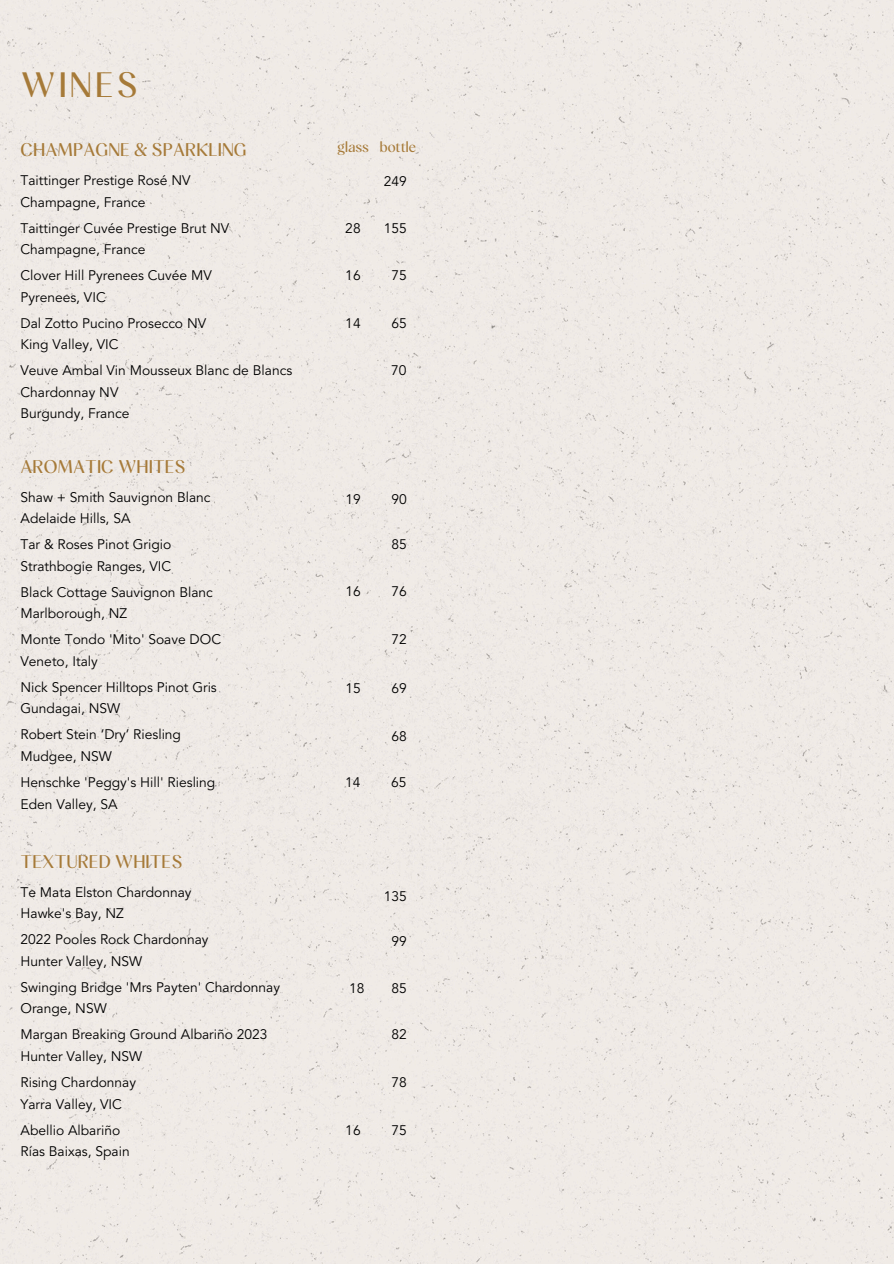
<style>
.page{position:relative;width:894px;height:1264px;background:#fff}
.page>*{position:absolute;margin:0;border:0;box-sizing:border-box;transform-origin:0 0}
.t1{font:34.5px "Albra Sans";letter-spacing:.08em;color:#a67a38}
.t2{font:18px "Albra Sans";color:#a67a38}
.t3{font:15px "Albra Sans";color:#a67a38}
.t4{font:13.8px/21.5px "Avenir LT Pro";color:#000}
</style>
<div class="page">
<div style="left:0;top:0;width:893px;height:1263px;background:#f0ebe6"></div>
<h1 class="t1" style="left:21px;top:70px;width:119px">WINES</h1>
<h2 class="t2" style="left:21px;top:142px;width:228px">CHAMPAGNE &amp; SPARKLING</h2>
<p class="t4" style="left:21px;top:170px;width:171px">Taittinger Prestige Rosé NV<br>Champagne, France</p>
<p class="t4" style="left:21px;top:217px;width:210px">Taittinger Cuvée Prestige Brut NV<br>Champagne, France</p>
<p class="t4" style="left:21px;top:265px;width:193px">Clover Hill Pyrenees Cuvée MV<br>Pyrenees, VIC</p>
<p class="t4" style="left:21px;top:312px;width:187px">Dal Zotto Pucino Prosecco NV<br>King Valley, VIC</p>
<p class="t4" style="left:21px;top:360px;width:273px">Veuve Ambal Vin Mousseux Blanc de Blancs<br>Chardonnay NV<br>Burgundy, France</p>
<h2 class="t2" style="left:21px;top:458px;width:167px">AROMATIC WHITES</h2>
<p class="t4" style="left:21px;top:486px;width:191px">Shaw + Smith Sauvignon Blanc<br>Adelaide Hills, SA</p>
<p class="t4" style="left:21px;top:534px;width:152px">Tar &amp; Roses Pinot Grigio<br>Strathbogie Ranges, VIC</p>
<p class="t4" style="left:21px;top:581px;width:194px">Black Cottage Sauvignon Blanc<br>Marlborough, NZ</p>
<p class="t4" style="left:21px;top:629px;width:202px">Monte Tondo 'Mito' Soave DOC<br>Veneto, Italy</p>
<p class="t4" style="left:21px;top:676px;width:198px">Nick Spencer Hilltops Pinot Gris<br>Gundagai, NSW</p>
<p class="t4" style="left:21px;top:724px;width:162px">Robert Stein ‘Dry’ Riesling<br>Mudgee, NSW</p>
<p class="t4" style="left:21px;top:771px;width:196px">Henschke 'Peggy's Hill' Riesling<br>Eden Valley, SA</p>
<h2 class="t2" style="left:21px;top:853px;width:163px">TEXTURED WHITES</h2>
<p class="t4" style="left:21px;top:881px;width:172px">Te Mata Elston Chardonnay<br>Hawke's Bay, NZ</p>
<p class="t4" style="left:21px;top:929px;width:189px">2022 Pooles Rock Chardonnay<br>Hunter Valley, NSW</p>
<p class="t4" style="left:21px;top:976px;width:261px">Swinging Bridge 'Mrs Payten' Chardonnay<br>Orange, NSW</p>
<p class="t4" style="left:21px;top:1024px;width:248px">Margan Breaking Ground Albariño 2023<br>Hunter Valley, NSW</p>
<p class="t4" style="left:21px;top:1071px;width:117px">Rising Chardonnay<br>Yarra Valley, VIC</p>
<p class="t4" style="left:21px;top:1119px;width:111px">Abellio Albariño<br>Rías Baixas, Spain</p>
<p class="t3" style="left:337px;top:141px;width:80px">glass bottle</p>
<p class="t4" style="left:383px;top:171px;width:25px">249</p>
<p class="t4" style="left:345px;top:218px;width:17px">28</p>
<p class="t4" style="left:383px;top:218px;width:25px">155</p>
<p class="t4" style="left:345px;top:265px;width:17px">16</p>
<p class="t4" style="left:391px;top:265px;width:17px">75</p>
<p class="t4" style="left:345px;top:313px;width:17px">14</p>
<p class="t4" style="left:391px;top:313px;width:17px">65</p>
<p class="t4" style="left:391px;top:360px;width:17px">70</p>
<p class="t4" style="left:345px;top:488px;width:17px">19</p>
<p class="t4" style="left:391px;top:488px;width:17px">90</p>
<p class="t4" style="left:391px;top:534px;width:17px">85</p>
<p class="t4" style="left:345px;top:581px;width:17px">16</p>
<p class="t4" style="left:391px;top:581px;width:17px">76</p>
<p class="t4" style="left:391px;top:629px;width:17px">72</p>
<p class="t4" style="left:345px;top:677px;width:17px">15</p>
<p class="t4" style="left:391px;top:677px;width:17px">69</p>
<p class="t4" style="left:391px;top:725px;width:17px">68</p>
<p class="t4" style="left:345px;top:771px;width:17px">14</p>
<p class="t4" style="left:391px;top:771px;width:17px">65</p>
<p class="t4" style="left:383px;top:885px;width:25px">135</p>
<p class="t4" style="left:391px;top:930px;width:17px">99</p>
<p class="t4" style="left:349px;top:977px;width:17px">18</p>
<p class="t4" style="left:391px;top:977px;width:17px">85</p>
<p class="t4" style="left:391px;top:1023px;width:17px">82</p>
<p class="t4" style="left:391px;top:1071px;width:17px">78</p>
<p class="t4" style="left:345px;top:1120px;width:17px">16</p>
<p class="t4" style="left:391px;top:1120px;width:17px">75</p>
</div>
